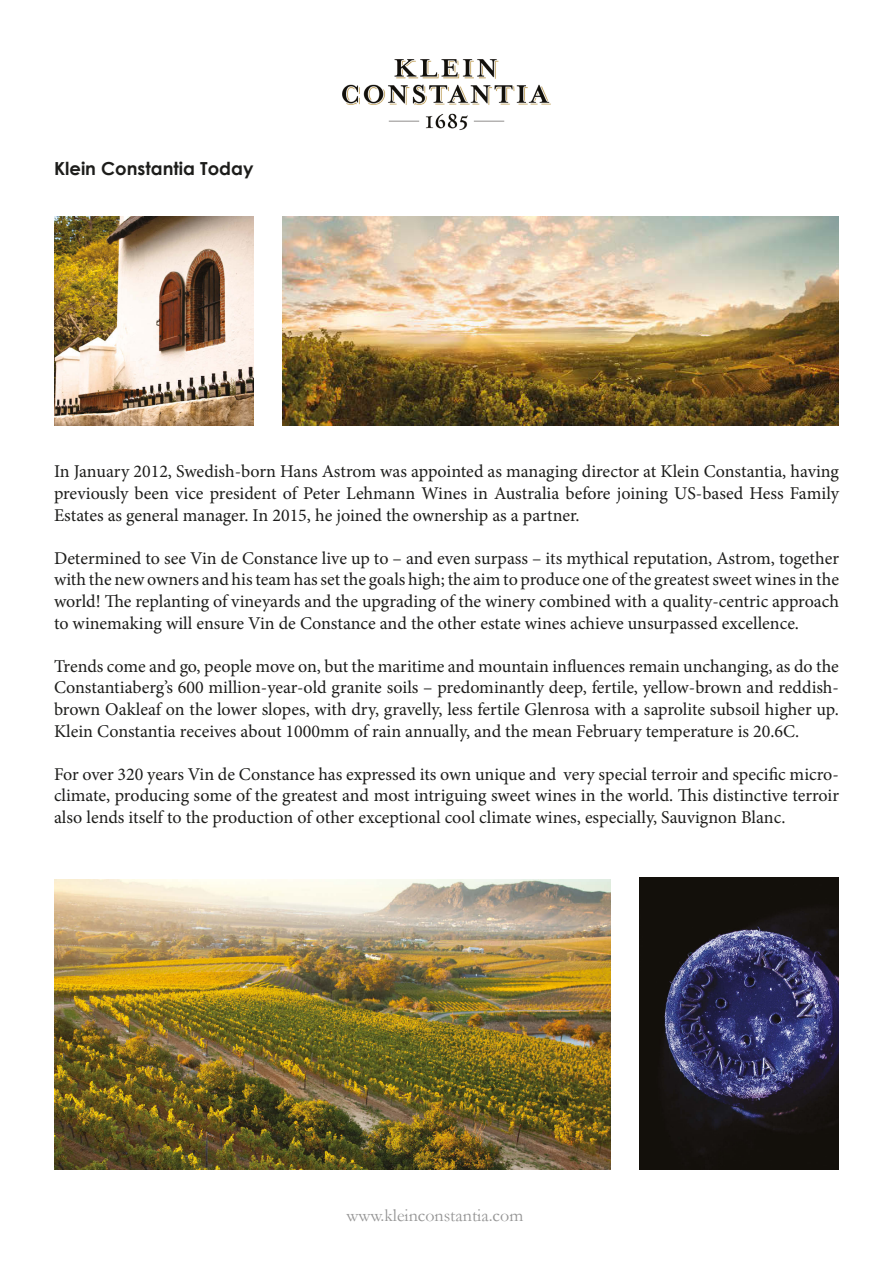
<style>
.page{position:relative;width:893px;height:1263px;background:#fff}
.page>*{position:absolute;margin:0;border:0;box-sizing:border-box;transform-origin:0 0}
.t1{font:18px/21.6px "Minion Pro";color:#1d1d1b;text-align:justify}
.t2{font:18px "Garamond";color:#949494}
.t3{font:700 18px "Century Gothic";color:#1d1d1b}
</style>
<div class="page">
<img style="left:342px;top:59px;width:209px;height:71px">
<img style="left:282px;top:217px;width:557px;height:208px">
<img style="left:54px;top:217px;width:200px;height:208px">
<img style="left:639px;top:877px;width:200px;height:292px">
<img style="left:54px;top:880px;width:557px;height:289px">
<p class="t3" style="left:54px;top:155px;width:201px">Klein Constantia Today</p>
<p class="t1" style="left:54px;top:461px;width:786px">In January 2012, Swedish-born Hans Astrom was appointed as managing director at Klein Constantia, having previously been vice president of Peter Lehmann Wines in Australia before joining US-based Hess Family Estates as general manager. In 2015, he joined the ownership as a partner.</p>
<p class="t1" style="left:54px;top:547px;width:786px">Determined to see Vin de Constance live up to – and even surpass – its mythical reputation, Astrom, together with the new owners and his team has set the goals high; the aim to produce one of the greatest sweet wines in the world! The replanting of vineyards and the upgrading of the winery combined with a quality-centric approach to winemaking will ensure Vin de Constance and the other estate wines achieve unsurpassed excellence.</p>
<p class="t1" style="left:54px;top:655px;width:786px">Trends come and go, people move on, but the maritime and mountain influences remain unchanging, as do the Constantiaberg’s 600 million-year-old granite soils – predominantly deep, fertile, yellow-brown and reddish&shy;brown Oakleaf on the lower slopes, with dry, gravelly, less fertile Glenrosa with a saprolite subsoil higher up.<br>Klein Constantia receives about 1000mm of rain annually, and the mean February temperature is 20.6C.</p>
<p class="t1" style="left:54px;top:763px;width:786px">For over 320 years Vin de Constance has expressed its own unique and very special terroir and specific micro&shy;climate, producing some of the greatest and most intriguing sweet wines in the world. This distinctive terroir also lends itself to the production of other exceptional cool climate wines, especially, Sauvignon Blanc.</p>
<p class="t2" style="left:347px;top:1203px;width:178px">www.kleinconstantia.com</p>
</div>
